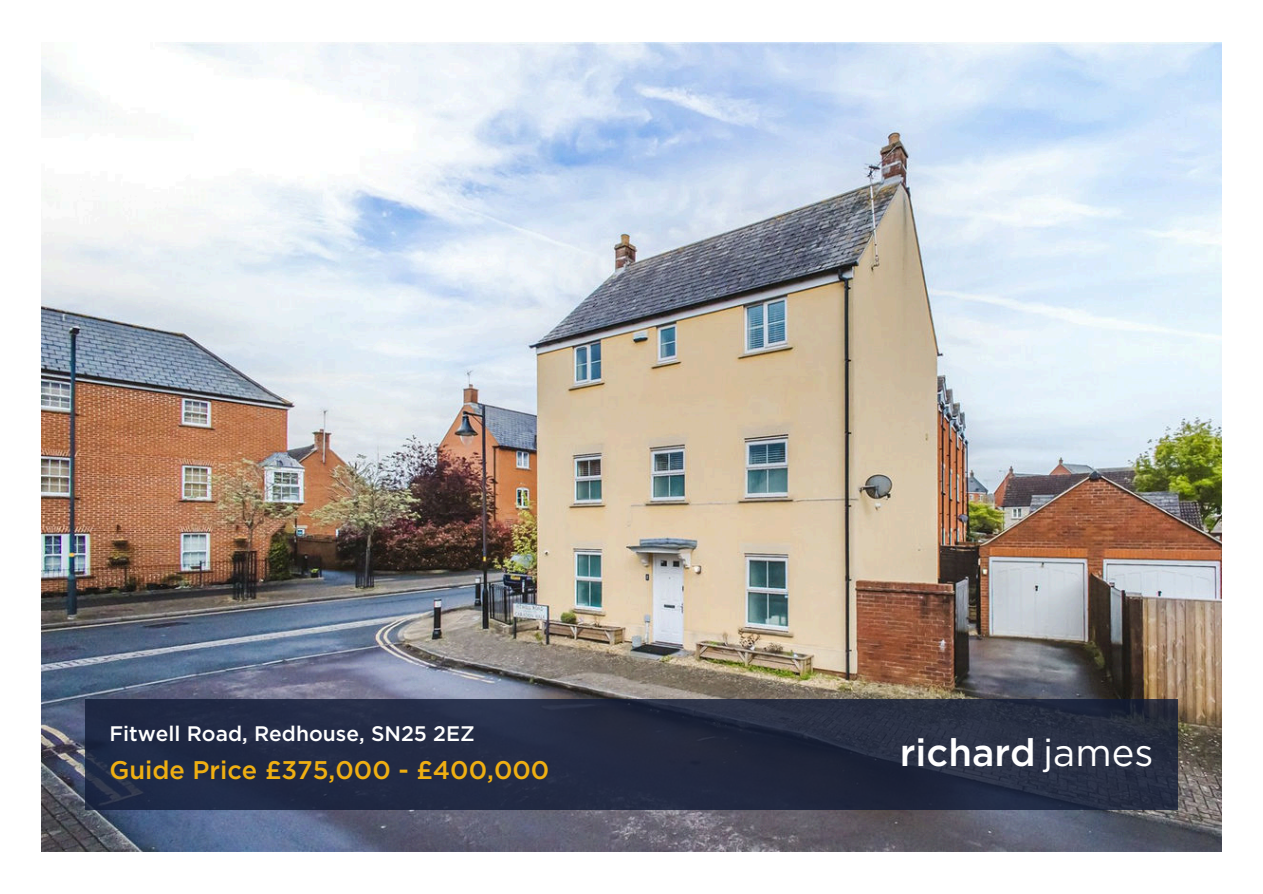
<style>
.page{position:relative;width:1263px;height:894px;background:#fff}
.page>*{position:absolute;margin:0;border:0;box-sizing:border-box;transform-origin:0 0}
.t1{font:500 38.25px "Gotham";color:#fff}
.t2{font:500 25.5px "Gotham";color:#efaf12}
.t3{font:500 21px "Gotham";color:#fff}
.s1{font-weight:400}
</style>
<div class="page">
<img style="left:42px;top:42px;width:1179px;height:809px">
<div style="left:85px;top:699px;width:1093px;height:110px;background:linear-gradient(to right,#202a45,#272d3e)"></div>
<p class="t3" style="left:109px;top:719px;width:367px">Fitwell Road, Redhouse, SN25 2EZ</p>
<p class="t2" style="left:109px;top:753px;width:442px">Guide Price £375,000 - £400,000</p>
<h1 class="t1" style="left:900px;top:726px;width:255px">richard <span class="s1">james</span></h1>
</div>
